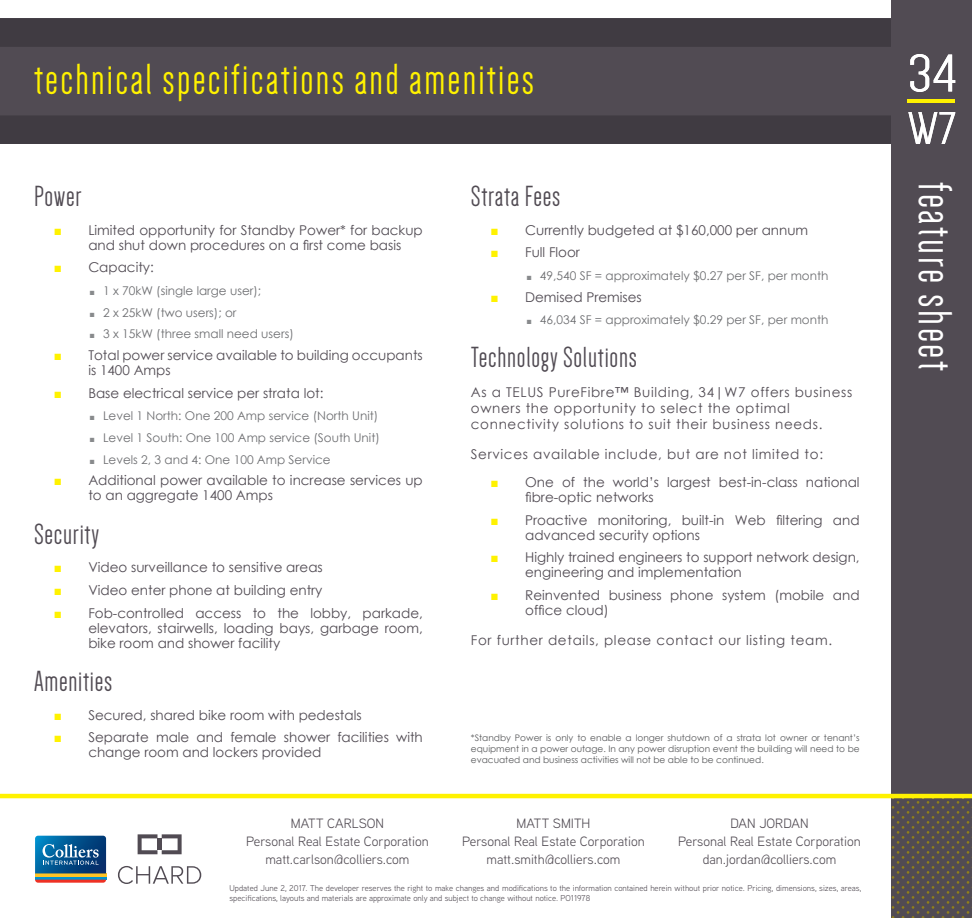
<style>
.page{position:relative;width:972px;height:918px;background:#fff}
.page>*{position:absolute;margin:0;border:0;box-sizing:border-box;transform-origin:0 0}
.t1{font:49.5px "Dense";letter-spacing:.05em;color:#fff}
.t2{font:45px "Dense";letter-spacing:.05em;color:#fff200}
.t3{font:30px "Dense";letter-spacing:.025em;color:#514b53}
.t4{font:13.5px/15px "Century Gothic";color:#514b53}
.t5{font:13.5px/16.2px "Century Gothic";letter-spacing:.05em;color:#514b53}
.t6{font:13.5px/18px "Aaux Next";color:#514b53;text-align:center}
.t7{font:12px "Century Gothic";color:#6d6e71}
.t8{font:9px/10.8px "Century Gothic";color:#58595b;text-align:justify}
.t9{font:8.4px/10.1px "Aaux Next";color:#514b53}
.s1{color:#fff200}
.s2{font-size:9px;color:#888a8c}
</style>
<div class="page">
<svg style="left:0;top:18px;width:891px;height:126px;background:#49434b"></svg>
<div style="left:891px;top:0;width:81px;height:918px;background:#514b53"></div>
<hr style="left:908px;top:99px;width:47px;height:3px;background:#fff200">
<svg style="left:910px;top:54px;width:45px;height:38px"></svg>
<svg style="left:908px;top:112px;width:47px;height:32px"></svg>
<hr style="left:0;top:794px;width:972px;height:4px;background:#fff200">
<svg style="left:892px;top:798px;width:80px;height:120px"></svg>
<svg style="left:35px;top:835px;width:72px;height:48px;background:#417090"></svg>
<svg style="left:118px;top:866px;width:83px;height:18px"></svg>
<svg style="left:138px;top:834px;width:44px;height:20px"></svg>
<hr style="left:158px;top:838px;width:4px;height:12px;background:#514b53">
<h2 class="t2" style="left:34px;top:57px;width:502px">technical specifications and amenities</h2>
<h3 class="t3" style="left:34px;top:182px;width:49px">Power</h3>
<p class="t4" style="left:88px;top:222px;width:336px;text-indent:-35px"><span class="s1">■</span> Limited opportunity for Standby Power* for backup and shut down procedures on a first come basis</p>
<p class="t4" style="left:54px;top:260px;width:102px"><span class="s1">■</span> Capacity:</p>
<p class="t7" style="left:90px;top:282px;width:173px"><span class="s2">■</span> 1 x 70kW (single large user);</p>
<p class="t7" style="left:90px;top:304px;width:148px"><span class="s2">■</span> 2 x 25kW (two users); or</p>
<p class="t7" style="left:90px;top:326px;width:206px"><span class="s2">■</span> 3 x 15kW (three small need users)</p>
<p class="t4" style="left:88px;top:347px;width:336px;text-indent:-35px"><span class="s1">■</span> Total power service available to building occupants is 1400 Amps</p>
<p class="t4" style="left:54px;top:385px;width:271px"><span class="s1">■</span> Base electrical service per strata lot:</p>
<p class="t7" style="left:90px;top:407px;width:290px"><span class="s2">■</span> Level 1 North: One 200 Amp service (North Unit)</p>
<p class="t7" style="left:90px;top:429px;width:292px"><span class="s2">■</span> Level 1 South: One 100 Amp service (South Unit)</p>
<p class="t7" style="left:90px;top:451px;width:243px"><span class="s2">■</span> Levels 2, 3 and 4: One 100 Amp Service</p>
<p class="t4" style="left:88px;top:473px;width:336px;text-indent:-35px"><span class="s1">■</span> Additional power available to increase services up to an aggregate 1400 Amps</p>
<h3 class="t3" style="left:34px;top:519px;width:67px">Security</h3>
<p class="t4" style="left:54px;top:560px;width:271px"><span class="s1">■</span> Video surveillance to sensitive areas</p>
<p class="t4" style="left:54px;top:582px;width:270px"><span class="s1">■</span> Video enter phone at building entry</p>
<p class="t4" style="left:88px;top:605px;width:336px;text-align:justify;text-indent:-35px"><span class="s1">■</span> Fob-controlled access to the lobby, parkade, elevators, stairwells, loading bays, garbage room, bike room and shower facility</p>
<h3 class="t3" style="left:34px;top:667px;width:80px">Amenities</h3>
<p class="t4" style="left:54px;top:707px;width:309px"><span class="s1">■</span> Secured, shared bike room with pedestals</p>
<p class="t4" style="left:88px;top:730px;width:336px;text-indent:-35px"><span class="s1">■</span> Separate male and female shower facilities with change room and lockers provided</p>
<h3 class="t3" style="left:471px;top:182px;width:91px">Strata Fees</h3>
<p class="t4" style="left:491px;top:222px;width:319px"><span class="s1">■</span> Currently budgeted at $160,000 per annum</p>
<p class="t4" style="left:491px;top:245px;width:91px"><span class="s1">■</span> Full Floor</p>
<p class="t7" style="left:526px;top:267px;width:304px"><span class="s2">■</span> 49,540 SF = approximately $0.27 per SF, per month</p>
<p class="t4" style="left:491px;top:289px;width:153px"><span class="s1">■</span> Demised Premises</p>
<p class="t7" style="left:526px;top:311px;width:304px"><span class="s2">■</span> 46,034 SF = approximately $0.29 per SF, per month</p>
<h3 class="t3" style="left:471px;top:342px;width:168px">Technology Solutions</h3>
<p class="t5" style="left:471px;top:383px;width:383px">As a TELUS PureFibre™ Building, 34|W7 offers business owners the opportunity to select the optimal connectivity solutions to suit their business needs.</p>
<p class="t5" style="left:471px;top:445px;width:354px">Services available include, but are not limited to:</p>
<p class="t4" style="left:525px;top:475px;width:336px;text-indent:-35px"><span class="s1">■</span> One of the world’s largest best-in-class national fibre-optic networks</p>
<p class="t4" style="left:525px;top:512px;width:336px;text-indent:-35px"><span class="s1">■</span> Proactive monitoring, built-in Web filtering and advanced security options</p>
<p class="t4" style="left:525px;top:550px;width:336px;text-indent:-35px"><span class="s1">■</span> Highly trained engineers to support network design, engineering and implementation</p>
<p class="t4" style="left:525px;top:587px;width:336px;text-indent:-35px"><span class="s1">■</span> Reinvented business phone system (mobile and office cloud)</p>
<p class="t5" style="left:471px;top:631px;width:363px">For further details, please contact our listing team.</p>
<p class="t8" style="left:471px;top:733px;width:390px">*Standby Power is only to enable a longer shutdown of a strata lot owner or tenant’s equipment in a power outage. In any power disruption event the building will need to be evacuated and business activities will not be able to be continued.</p>
<p class="t6" style="left:246px;top:813px;width:184px">MATT CARLSON<br>Personal Real Estate Corporation matt.carlson@colliers.com</p>
<p class="t9" style="left:230px;top:882px;width:633px">Updated June 2, 2017. The developer reserves the right to make changes and modifications to the information contained herein without prior notice. Pricing, dimensions, sizes, areas, specifications, layouts and materials are approximate only and subject to change without notice. PO11978</p>
<p class="t6" style="left:462px;top:813px;width:184px">MATT SMITH<br>Personal Real Estate Corporation matt.smith@colliers.com</p>
<p class="t6" style="left:678px;top:813px;width:184px">DAN JORDAN<br>Personal Real Estate Corporation dan.jordan@colliers.com</p>
<h1 class="t1" style="left:959px;top:182px;width:191px;rotate:90deg">feature sheet</h1>
</div>
